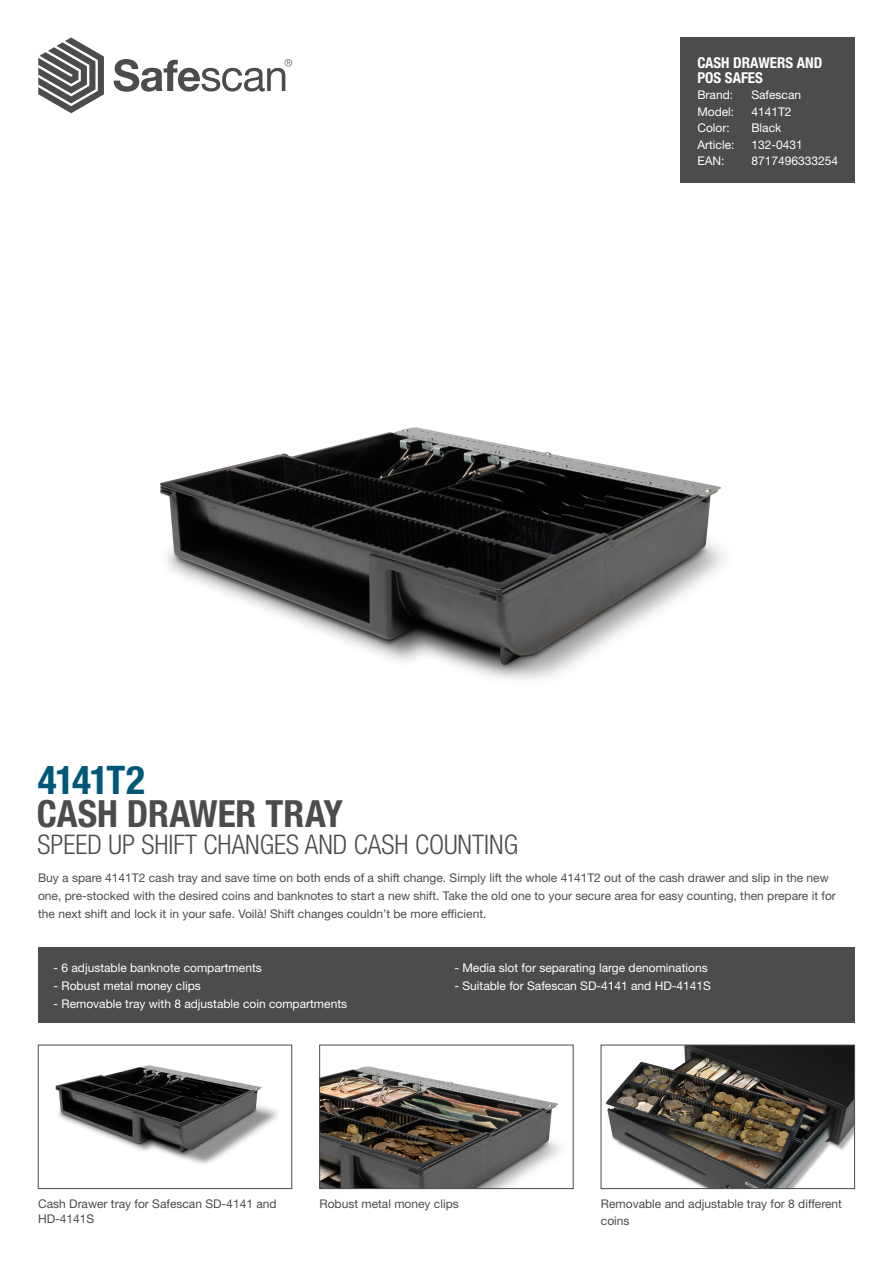
<style>
.page{position:relative;width:893px;height:1263px;background:#fff}
.page>*{position:absolute;margin:0;border:0;box-sizing:border-box;transform-origin:0 0}
.t1{font:700 condensed 39.45px "Helvetica Neue LT Std";letter-spacing:-.03em;color:#005879}
.t2{font:700 condensed 37.5px "Helvetica Neue LT Std";letter-spacing:-.005em;color:#4b4c4d}
.t3{font:300 condensed 27px "Helvetica Neue LT Std";color:#4b4c4d}
.t4{font:700 condensed 15px/15px "Helvetica Neue LT Std";color:#fff}
.Platte_tekst{font:12px/18px "Helvetica Neue LT Std";color:#4b4c4d}
.Points{font:12px "Helvetica Neue LT Std";color:#fff}
.Tabel{font:12px "Helvetica Neue LT Std";color:#fff}
</style>
<div class="page">
<div style="left:680px;top:37px;width:175px;height:146px;background:#4b4c4d"></div>
<svg style="left:38px;top:37px;width:66px;height:76px"></svg>
<svg style="left:114px;top:59px;width:178px;height:33px"></svg>
<div style="left:38px;top:947px;width:817px;height:76px;background:#4b4c4d"></div>
<img style="left:160px;top:427px;width:564px;height:253px">
<img style="left:321px;top:1066px;width:240px;height:121px">
<div style="left:319px;top:1045px;width:254px;height:144px;border:1px solid #4b4c4d"></div>
<img style="left:605px;top:1047px;width:248px;height:140px">
<div style="left:601px;top:1045px;width:254px;height:144px;border:1px solid #4b4c4d"></div>
<img style="left:55px;top:1065px;width:223px;height:99px">
<div style="left:38px;top:1045px;width:254px;height:144px;border:1px solid #4b4c4d"></div>
<p class="t4" style="left:697px;top:55px;width:126px">CASH DRAWERS AND<br>POS SAFES</p>
<p class="Points" style="left:697px;top:88px;width:37px">Brand:</p>
<p class="Points" style="left:751px;top:88px;width:51px">Safescan</p>
<p class="Tabel" style="left:697px;top:104px;width:38px">Model:</p>
<p class="Tabel" style="left:751px;top:104px;width:42px">4141T2</p>
<p class="Tabel" style="left:697px;top:121px;width:34px">Color:</p>
<p class="Tabel" style="left:751px;top:121px;width:31px">Black</p>
<p class="Tabel" style="left:697px;top:137px;width:39px">Article:</p>
<p class="Tabel" style="left:751px;top:137px;width:53px">132-0431</p>
<p class="Tabel" style="left:697px;top:154px;width:29px">EAN:</p>
<p class="Tabel" style="left:751px;top:154px;width:88px">8717496333254</p>
<p class="t1" style="left:38px;top:756px;width:109px">4141T2</p>
<p class="t2" style="left:37px;top:790px;width:308px">CASH DRAWER TRAY</p>
<p class="t3" style="left:37px;top:829px;width:482px">SPEED UP SHIFT CHANGES AND CASH COUNTING</p>
<p class="Platte_tekst" style="left:38px;top:869px;width:799px">Buy a spare 4141T2 cash tray and save time on both ends of a shift change. Simply lift the whole 4141T2 out of the cash drawer and slip in the new one, pre-stocked with the desired coins and banknotes to start a new shift. Take the old one to your secure area for easy counting, then prepare it for the next shift and lock it in your safe. Voilà! Shift changes couldn’t be more efficient.</p>
<p class="Points" style="left:53px;top:961px;width:210px">- 6 adjustable banknote compartments</p>
<p class="Points" style="left:53px;top:979px;width:149px">- Robust metal money clips</p>
<p class="Points" style="left:53px;top:997px;width:295px">- Removable tray with 8 adjustable coin compartments</p>
<p class="Points" style="left:454px;top:961px;width:255px">- Media slot for separating large denominations</p>
<p class="Points" style="left:454px;top:979px;width:258px">- Suitable for Safescan SD-4141 and HD-4141S</p>
<p class="Platte_tekst" style="left:38px;top:1196px;width:240px;line-height:15px">Cash Drawer tray for Safescan SD-4141 and<br>HD-4141S</p>
<p class="Platte_tekst" style="left:319px;top:1195px;width:141px">Robust metal money clips</p>
<p class="Platte_tekst" style="left:601px;top:1196px;width:243px;line-height:16.5px">Removable and adjustable tray for 8 different coins</p>
</div>
